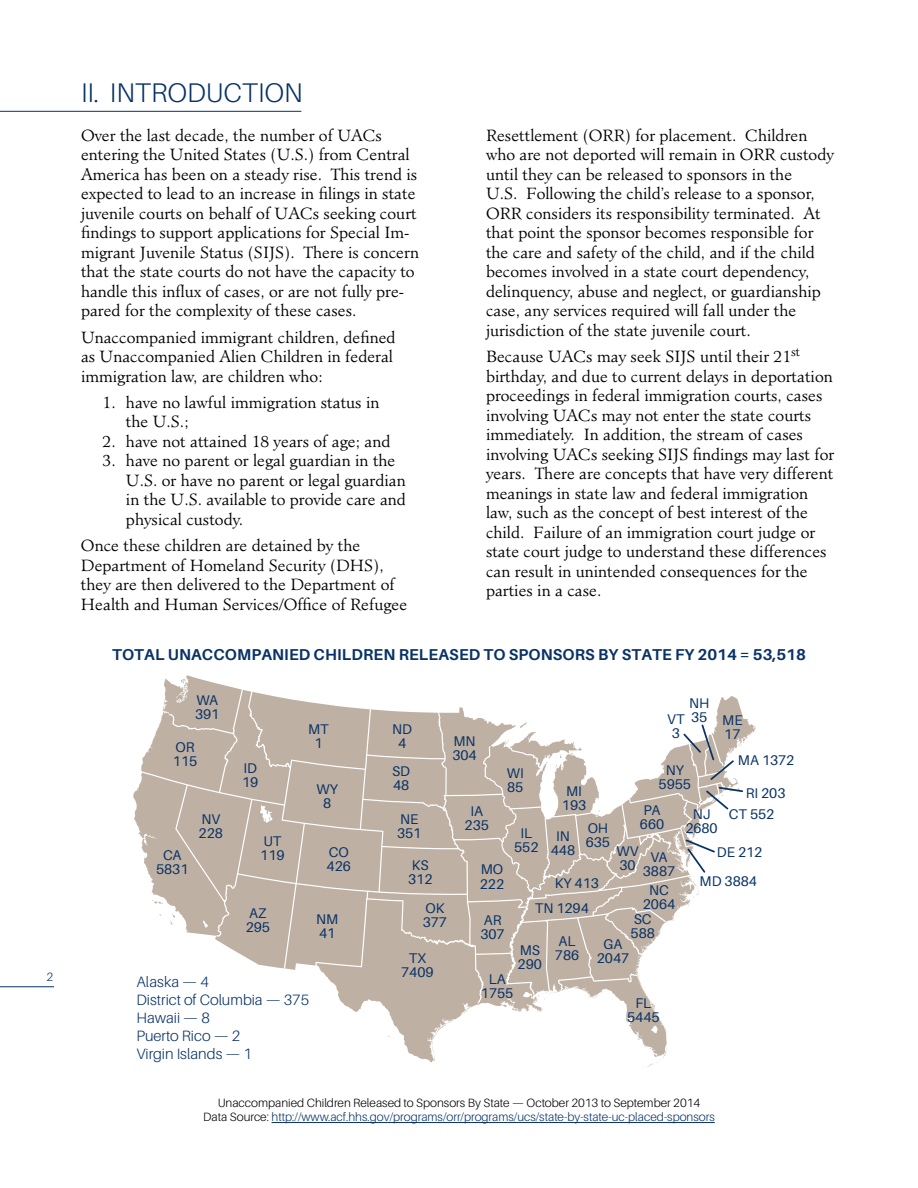
<style>
.page{position:relative;width:918px;height:1188px;background:#fff}
.page>*{position:absolute;margin:0;border:0;box-sizing:border-box;transform-origin:0 0}
.t1{font:300 27px "Aileron";color:#093266}
.t2{font:300 15.75px/19.5px "Minister";color:#000}
.t3{font:700 15.75px "Aileron";letter-spacing:.01em;color:#093266}
.t4{font:300 15px/18px "Aileron";color:#093266}
.t5{font:14.1px/14.1px "Aileron";color:#093266}
.t6{font:300 12px/14.4px "Aileron";color:#000;text-align:center}
.t7{font:300 12px "Aileron";color:#093266}
.s1{color:#093266}
</style>
<div class="page">
<hr style="left:0;top:986px;width:54px;height:1px;background:#093266">
<hr style="left:0;top:111px;width:301px;height:1px;background:#093266">
<svg style="left:133px;top:675px;width:623px;height:392px"></svg>
<hr style="left:272px;top:1122px;width:443px;height:1px;background:#093266">
<p class="t7" style="left:46px;top:970px;width:8px">2</p>
<h1 class="t1" style="left:81px;top:78px;width:223px">II. INTRODUCTION</h1>
<p class="t2" style="left:81px;top:126px;width:340px">Over the last decade, the number of UACs entering the United States (U.S.) from Central America has been on a steady rise. This trend is expected to lead to an increase in filings in state juvenile courts on behalf of UACs seeking court findings to support applications for Special Im&shy;migrant Juvenile Status (SIJS). There is concern that the state courts do not have the capacity to handle this influx of cases, or are not fully pre&shy;pared for the complexity of these cases.</p>
<p class="t2" style="left:81px;top:327px;width:316px">Unaccompanied immigrant children, defined as Unaccompanied Alien Children in federal immigration law, are children who:</p>
<p class="t2" style="left:126px;top:393px;width:255px;text-indent:-23px">1. have no lawful immigration status in the U.S.;</p>
<p class="t2" style="left:103px;top:432px;width:289px">2. have not attained 18 years of age; and</p>
<p class="t2" style="left:126px;top:451px;width:282px;text-indent:-23px">3. have no parent or legal guardian in the U.S. or have no parent or legal guardian in the U.S. available to provide care and physical custody.</p>
<p class="t2" style="left:81px;top:536px;width:328px">Once these children are detained by the Department of Homeland Security (DHS), they are then delivered to the Department of Health and Human Services/Office of Refugee</p>
<p class="t2" style="left:486px;top:126px;width:349px">Resettlement (ORR) for placement. Children who are not deported will remain in ORR custody until they can be released to sponsors in the<br>U.S. Following the child’s release to a sponsor, ORR considers its responsibility terminated. At that point the sponsor becomes responsible for the care and safety of the child, and if the child becomes involved in a state court dependency, delinquency, abuse and neglect, or guardianship case, any services required will fall under the jurisdiction of the state juvenile court.</p>
<p class="t2" style="left:486px;top:347px;width:350px">Because UACs may seek SIJS until their 21<sup>st </sup>birthday, and due to current delays in deportation proceedings in federal immigration courts, cases involving UACs may not enter the state courts immediately. In addition, the stream of cases involving UACs seeking SIJS findings may last for years. There are concepts that have very different meanings in state law and federal immigration law, such as the concept of best interest of the child. Failure of an immigration court judge or state court judge to understand these differences can result in unintended consequences for the parties in a case.</p>
<p class="t3" style="left:112px;top:646px;width:695px">TOTAL UNACCOMPANIED CHILDREN RELEASED TO SPONSORS BY STATE FY 2014 = 53,518</p>
<p class="t5" style="left:195px;top:693px;width:26px">WA<br>391</p>
<p class="t5" style="left:173px;top:740px;width:26px">OR<br>115</p>
<p class="t5" style="left:156px;top:848px;width:34px;text-align:center">CA<br>5831</p>
<p class="t5" style="left:199px;top:812px;width:26px">NV<br>228</p>
<p class="t5" style="left:242px;top:761px;width:18px">ID<br>19</p>
<p class="t5" style="left:260px;top:835px;width:26px">UT<br>119</p>
<p class="t5" style="left:246px;top:907px;width:26px">AZ<br>295</p>
<p class="t5" style="left:308px;top:722px;width:22px;text-align:center">MT<br>1</p>
<p class="t5" style="left:316px;top:783px;width:23px;text-align:center">WY<br>8</p>
<p class="t5" style="left:327px;top:845px;width:26px">CO<br>426</p>
<p class="t5" style="left:316px;top:912px;width:24px">NM<br>41</p>
<p class="t4" style="left:136px;top:973px;width:174px">Alaska — 4<br>District of Columbia — 375<br>Hawaii — 8<br>Puerto Rico — 2<br>Virgin Islands — 1</p>
<p class="t5" style="left:689px;top:696px;width:22px">NH</p>
<p class="t5" style="left:691px;top:712px;width:53px">35 ME</p>
<p class="t5" style="left:724px;top:727px;width:18px">17</p>
<p class="t5" style="left:667px;top:712px;width:19px;text-align:center">VT<br>3</p>
<p class="t5" style="left:392px;top:722px;width:21px;text-align:center">ND<br>4</p>
<p class="t5" style="left:392px;top:764px;width:20px">SD<br>48</p>
<p class="t5" style="left:397px;top:812px;width:26px">NE<br>351</p>
<p class="t5" style="left:408px;top:859px;width:26px">KS<br>312</p>
<p class="t5" style="left:423px;top:901px;width:26px">OK<br>377</p>
<p class="t5" style="left:401px;top:952px;width:34px;text-align:center">TX<br>7409</p>
<p class="t5" style="left:452px;top:735px;width:26px">MN<br>304</p>
<p class="t5" style="left:738px;top:753px;width:58px">MA 1372</p>
<p class="t5" style="left:659px;top:763px;width:34px;text-align:center">NY<br>5955</p>
<p class="t5" style="left:507px;top:766px;width:18px">WI<br>85</p>
<p class="t5" style="left:514px;top:826px;width:26px;text-align:center">IL<br>552</p>
<p class="t5" style="left:562px;top:784px;width:26px;text-align:center">MI<br>193</p>
<p class="t5" style="left:551px;top:829px;width:26px;text-align:center">IN<br>448</p>
<p class="t5" style="left:586px;top:821px;width:26px">OH<br>635</p>
<p class="t5" style="left:535px;top:871px;width:66px;line-height:25.2px;text-indent:20px">KY 413<br>TN 1294</p>
<p class="t5" style="left:520px;top:935px;width:61px;text-align:right">AL<br>MS 786</p>
<p class="t5" style="left:518px;top:957px;width:26px">290</p>
<p class="t5" style="left:746px;top:786px;width:41px">RI 203</p>
<p class="t5" style="left:640px;top:804px;width:26px">PA<br>660</p>
<p class="t5" style="left:465px;top:804px;width:26px;text-align:center">IA<br>235</p>
<p class="t5" style="left:480px;top:863px;width:26px">MO<br>222</p>
<p class="t5" style="left:480px;top:913px;width:26px">AR<br>307</p>
<p class="t5" style="left:481px;top:973px;width:34px;text-align:center">LA<br>1755</p>
<p class="t5" style="left:693px;top:807px;width:19px">NJ</p>
<p class="t5" style="left:729px;top:807px;width:47px">CT 552</p>
<p class="t5" style="left:717px;top:816px;width:47px;line-height:24px;text-indent:-32px">2680<br>DE 212</p>
<p class="t5" style="left:700px;top:874px;width:59px">MD 3884</p>
<p class="t5" style="left:617px;top:845px;width:23px">WV<br>30</p>
<p class="t5" style="left:643px;top:850px;width:34px;text-align:center">VA<br>3887</p>
<p class="t5" style="left:643px;top:883px;width:34px;text-align:center">NC<br>2064</p>
<p class="t5" style="left:631px;top:912px;width:26px">SC<br>588</p>
<p class="t5" style="left:597px;top:938px;width:34px;text-align:center">GA<br>2047</p>
<p class="t5" style="left:627px;top:997px;width:34px;text-align:center">FL<br>5445</p>
<p class="t6" style="left:203px;top:1096px;width:513px">Unaccompanied Children Released to Sponsors By State — October 2013 to September 2014<br>Data Source: <span class="s1">http://www.acf.hhs.gov/programs/orr/programs/ucs/state-by-state-uc-placed-sponsors</span></p>
</div>
